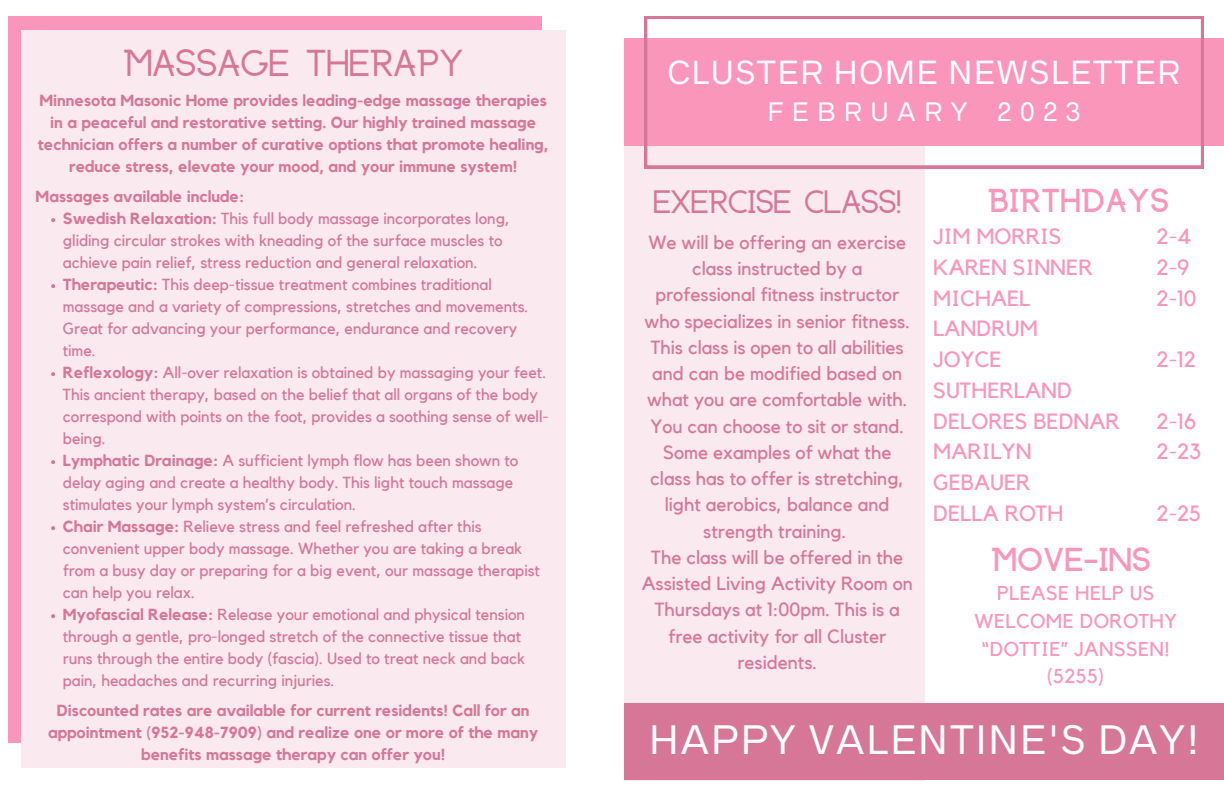
<style>
.page{position:relative;width:1224px;height:792px;background:#fff}
.page>*{position:absolute;margin:0;border:0;box-sizing:border-box;transform-origin:0 0}
.t1{font:37px "Radnika Next";letter-spacing:.02em;color:#fff}
.t2{font:30.1px "Radnika Next";letter-spacing:.02em;color:#fff}
.t3{font:700 30px "Anchorage";letter-spacing:.02em;color:#d67798}
.t4{font:900 26px "Anchorage";letter-spacing:.02em;color:#fa96b9}
.t5{font:700 26px "Anchorage";color:#d67798}
.t6{font:24px "Radnika Next";letter-spacing:.32em;color:#fff}
.t7{font:22px/30.8px "Kollektif";color:#fa96b9}
.t8{font:20px/27.8px "Kollektif";letter-spacing:.02em;color:#fa96b9;text-align:center}
.t9{font:19px/26.3px "Kollektif";color:#d67798;text-align:center}
.t10{font:16px/22px "Kollektif";color:#d67798}
.t11{font:700 16px/22px "Kollektif";color:#d67798;text-align:center}
.s1{font-weight:700}
</style>
<div class="page">
<div style="left:624px;top:39px;width:300px;height:742px;background:#fae9ee"></div>
<div style="left:624px;top:38px;width:600px;height:107px;background:#fa96b9"></div>
<svg style="left:644px;top:16px;width:560px;height:152px"></svg>
<div style="left:9px;top:16px;width:533px;height:727px;background:#fa96b9"></div>
<div style="left:21px;top:31px;width:545px;height:737px;background:#fae9ee"></div>
<div style="left:624px;top:704px;width:600px;height:76px;background:#d67798"></div>
<svg style="left:51px;top:218px;width:4px;height:4px"></svg>
<svg style="left:51px;top:284px;width:4px;height:4px"></svg>
<svg style="left:51px;top:372px;width:4px;height:4px"></svg>
<svg style="left:51px;top:460px;width:4px;height:4px"></svg>
<svg style="left:51px;top:526px;width:4px;height:4px"></svg>
<svg style="left:51px;top:614px;width:4px;height:4px"></svg>
<h3 class="t3" style="left:123px;top:49px;width:341px">MASSAGE THERAPY</h3>
<p class="t11" style="left:38px;top:90px;width:512px">Minnesota Masonic Home provides leading-edge massage therapies in a peaceful and restorative setting. Our highly trained massage technician offers a number of curative options that promote healing, reduce stress, elevate your mood, and your immune system!</p>
<p class="t11" style="left:36px;top:186px;width:210px">Massages available include:</p>
<p class="t10" style="left:63px;top:208px;width:487px"><span class="s1">Swedish Relaxation:</span> This full body massage incorporates long, gliding circular strokes with kneading of the surface muscles to achieve pain relief, stress reduction and general relaxation.<br><span class="s1">Therapeutic:</span> This deep-tissue treatment combines traditional massage and a variety of compressions, stretches and movements.<br>Great for advancing your performance, endurance and recovery time.<br><span class="s1">Reflexology:</span> All-over relaxation is obtained by massaging your feet.<br>This ancient therapy, based on the belief that all organs of the body correspond with points on the foot, provides a soothing sense of well&shy;being.<br><span class="s1">Lymphatic Drainage:</span> A sufficient lymph flow has been shown to delay aging and create a healthy body. This light touch massage stimulates your lymph system’s circulation.<br><span class="s1">Chair Massage:</span> Relieve stress and feel refreshed after this convenient upper body massage. Whether you are taking a break from a busy day or preparing for a big event, our massage therapist can help you relax.<br><span class="s1">Myofascial Release:</span> Release your emotional and physical tension through a gentle, pro-longed stretch of the connective tissue that runs through the entire body (fascia). Used to treat neck and back pain, headaches and recurring injuries.</p>
<p class="t11" style="left:48px;top:700px;width:492px">Discounted rates are available for current residents! Call for an appointment (952-948-7909) and realize one or more of the many benefits massage therapy can offer you!</p>
<h2 class="t2" style="left:667px;top:55px;width:515px">CLUSTER HOME NEWSLETTER</h2>
<h3 class="t6" style="left:767px;top:98px;width:315px">FEBRUARY 2023</h3>
<h3 class="t5" style="left:654px;top:190px;width:249px">EXERCISE CLASS!</h3>
<p class="t9" style="left:642px;top:230px;width:273px">We will be offering an exercise class instructed by a professional fitness instructor who specializes in senior fitness.<br>This class is open to all abilities and can be modified based on what you are comfortable with.<br>You can choose to sit or stand.<br>Some examples of what the class has to offer is stretching, light aerobics, balance and strength training.<br>The class will be offered in the<br>Assisted Living Activity Room on<br>Thursdays at 1:00pm. This is a free activity for all Cluster residents.</p>
<h3 class="t4" style="left:988px;top:189px;width:183px">BIRTHDAYS</h3>
<h3 class="t7" style="left:933px;top:222px;width:188px">JIM MORRIS<br>KAREN SINNER<br>MICHAEL<br>LANDRUM<br>JOYCE<br>SUTHERLAND<br>DELORES BEDNAR<br>MARILYN<br>GEBAUER<br>DELLA ROTH</h3>
<h3 class="t7" style="left:1157px;top:222px;width:41px">2-4<br>2-9<br>2-10</h3>
<h3 class="t7" style="left:1157px;top:345px;width:41px">2-12</h3>
<h3 class="t7" style="left:1157px;top:406px;width:46px">2-16<br>2-23</h3>
<h3 class="t7" style="left:1157px;top:499px;width:46px">2-25</h3>
<h3 class="t4" style="left:991px;top:548px;width:161px">MOVE-INS</h3>
<p class="t8" style="left:975px;top:580px;width:204px">PLEASE HELP US<br>WELCOME DOROTHY “DOTTIE” JANSSEN! (5255)</p>
<h1 class="t1" style="left:649px;top:718px;width:552px">HAPPY VALENTINE'S DAY!</h1>
</div>
